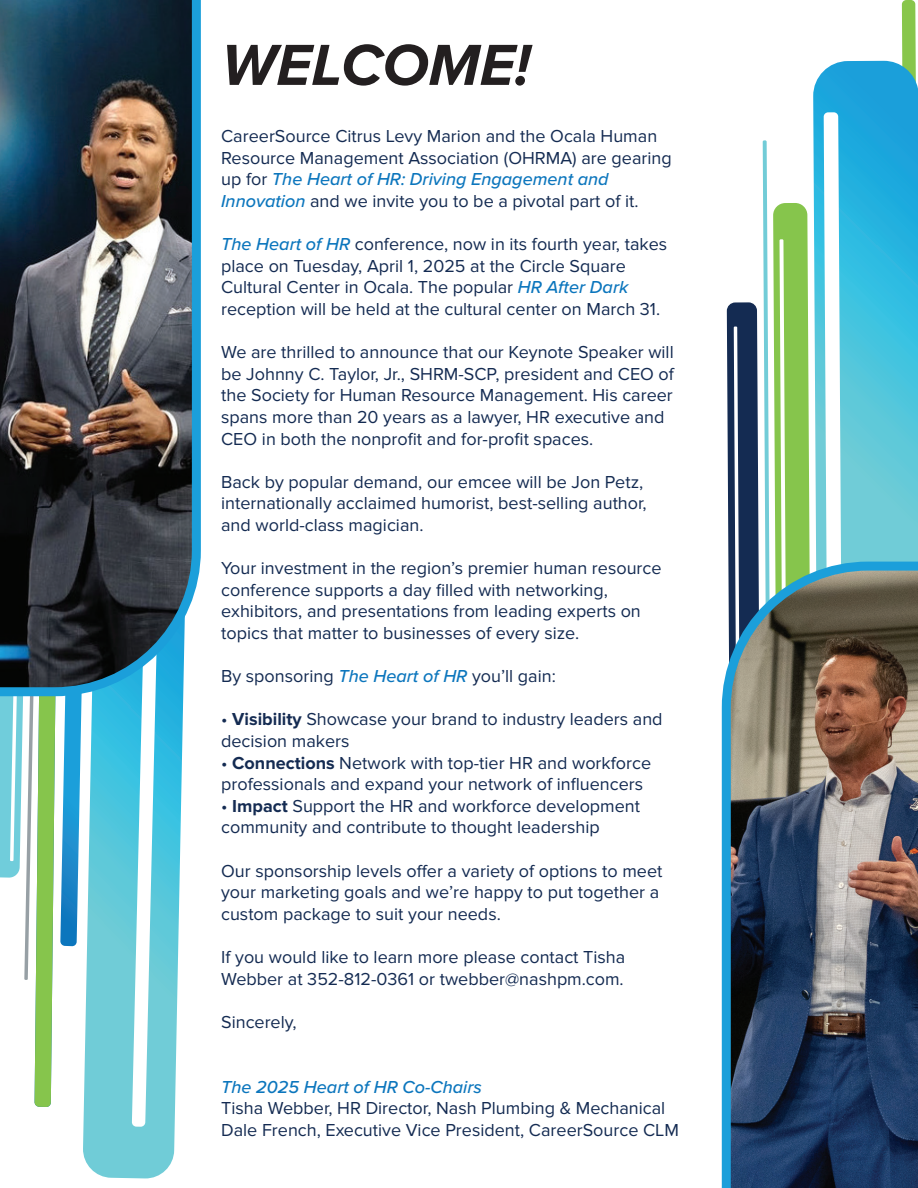
<style>
.page{position:relative;width:918px;height:1188px;background:#fff}
.page>*{position:absolute;margin:0;border:0;box-sizing:border-box;transform-origin:0 0}
.t1{font:italic 700 60px "Proxima Nova";color:#231f20}
.t2{font:18px/21.6px "Proxima Nova";color:#142b52}
.t3{font:italic 500 18px "Proxima Nova";color:#0c76bd}
.s1{font-weight:500;font-style:italic;color:#0c76bd}
.s2{font-weight:700}
</style>
<div class="page">
<svg style="left:902px;top:0;width:14px;height:61px"></svg>
<svg style="left:813px;top:61px;width:105px;height:501px;background:#46bddc"></svg>
<svg style="left:824px;top:112px;width:17px;height:450px"></svg>
<svg style="left:83px;top:696px;width:101px;height:483px;background:#6bccdd"></svg>
<svg style="left:0;top:696px;width:87px;height:411px"></svg>
<svg style="left:132px;top:696px;width:25px;height:431px"></svg>
<svg style="left:727px;top:140px;width:83px;height:422px"></svg>
<img style="left:0;top:0;width:201px;height:696px">
<img style="left:722px;top:562px;width:196px;height:626px">
<h1 class="t1" style="left:221px;top:29px;width:310px">WELCOME!</h1>
<p class="t2" style="left:221px;top:126px;width:452px">CareerSource Citrus Levy Marion and the Ocala Human Resource Management Association (OHRMA) are gearing up for <span class="s1">The Heart of HR: Driving Engagement and Innovation</span> and we invite you to be a pivotal part of it.</p>
<p class="t2" style="left:221px;top:234px;width:448px"><span class="s1">The Heart of HR</span> conference, now in its fourth year, takes place on Tuesday, April 1, 2025 at the Circle Square Cultural Center in Ocala. The popular <span class="s1">HR After Dark </span>reception will be held at the cultural center on March 31.</p>
<p class="t2" style="left:221px;top:342px;width:454px">We are thrilled to announce that our Keynote Speaker will be Johnny C. Taylor, Jr., SHRM-SCP, president and CEO of the Society for Human Resource Management. His career spans more than 20 years as a lawyer, HR executive and CEO in both the nonprofit and for-profit spaces.</p>
<p class="t2" style="left:221px;top:471px;width:427px">Back by popular demand, our emcee will be Jon Petz, internationally acclaimed humorist, best-selling author, and world-class magician.</p>
<p class="t2" style="left:221px;top:558px;width:442px">Your investment in the region’s premier human resource conference supports a day filled with networking, exhibitors, and presentations from leading experts on topics that matter to businesses of every size.</p>
<p class="t2" style="left:221px;top:666px;width:336px">By sponsoring <span class="s1">The Heart of HR</span> you’ll gain:</p>
<p class="t2" style="left:221px;top:709px;width:443px">• <span class="s2">Visibility</span> Showcase your brand to industry leaders and decision makers</p>
<p class="t2" style="left:221px;top:752px;width:432px">• <span class="s2">Connections</span> Network with top-tier HR and workforce professionals and expand your network of influencers</p>
<p class="t2" style="left:221px;top:795px;width:421px">• <span class="s2">Impact</span> Support the HR and workforce development community and contribute to thought leadership</p>
<p class="t2" style="left:221px;top:860px;width:443px">Our sponsorship levels offer a variety of options to meet your marketing goals and we’re happy to put together a custom package to suit your needs.</p>
<p class="t2" style="left:221px;top:947px;width:406px">If you would like to learn more please contact Tisha<br>Webber at 352-812-0361 or twebber@nashpm.com.</p>
<p class="t2" style="left:221px;top:1011px;width:77px">Sincerely,</p>
<p class="t3" style="left:221px;top:1076px;width:262px">The 2025 Heart of HR Co-Chairs</p>
<p class="t2" style="left:221px;top:1098px;width:459px">Tisha Webber, HR Director, Nash Plumbing &amp; Mechanical<br>Dale French, Executive Vice President, CareerSource CLM</p>
</div>
